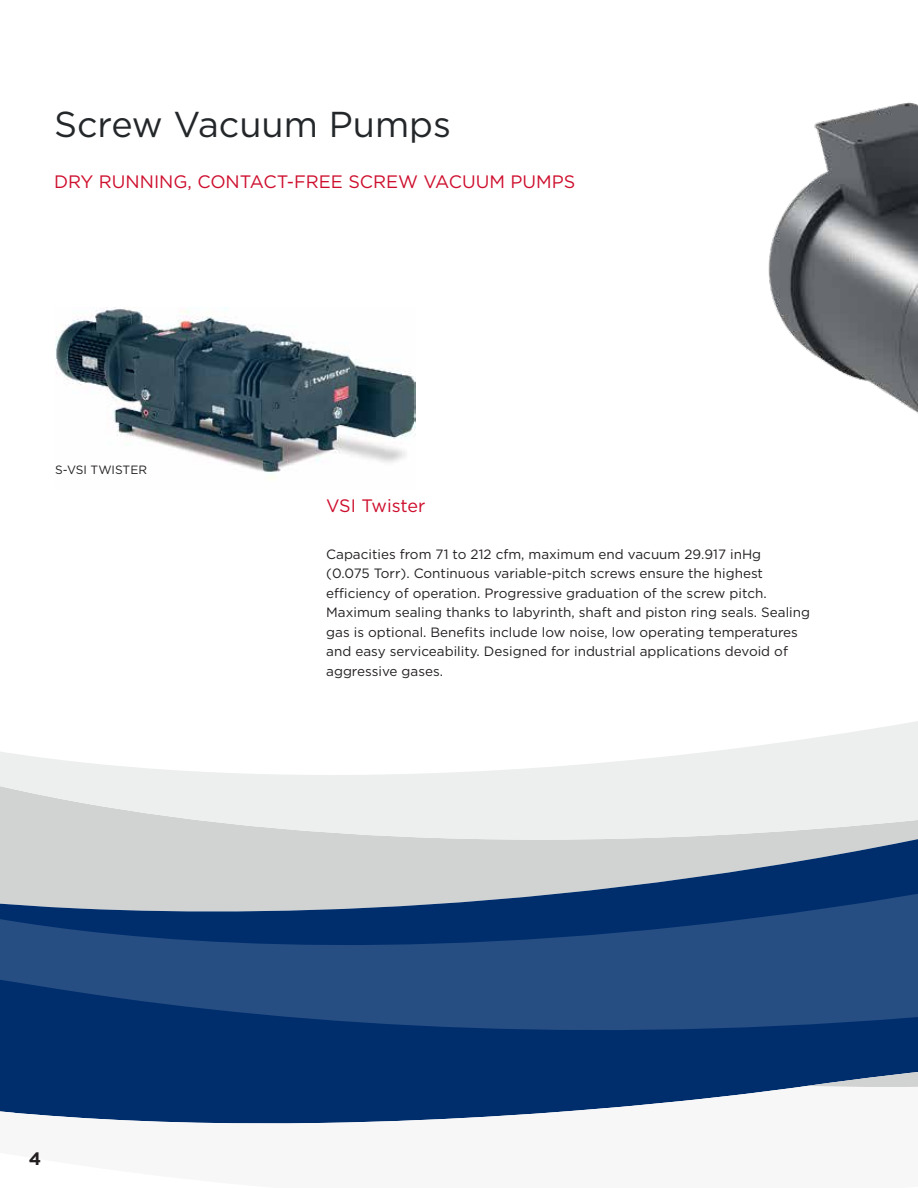
<style>
.page{position:relative;width:918px;height:1188px;background:#fff}
.page>*{position:absolute;margin:0;border:0;box-sizing:border-box;transform-origin:0 0}
.t1{font:36px "Gotham";color:#24272a}
.t2{font:18px "Gotham";color:#ce0e2d}
.t3{font:700 18px "Gotham";color:#231f20}
.t4{font:13.5px/19.5px "Gotham";color:#231f20}
.t5{font:12px "Gotham";color:#231f20}
</style>
<div class="page">
<svg style="left:0;top:752px;width:668px;height:334px;fill:#edeeee"></svg>
<svg style="left:0;top:813px;width:668px;height:256px;background:#577399"></svg>
<svg style="left:0;top:1086px;width:668px;height:38px;fill:#002e6d"></svg>
<img style="left:56px;top:308px;width:359px;height:172px">
<img style="left:668px;top:102px;width:250px;height:1001px">
<h1 class="t1" style="left:54px;top:101px;width:399px">Screw Vacuum Pumps</h1>
<h2 class="t2" style="left:54px;top:170px;width:523px">DRY RUNNING, CONTACT-FREE SCREW VACUUM PUMPS</h2>
<p class="t5" style="left:55px;top:462px;width:94px">S-VSI TWISTER</p>
<h2 class="t2" style="left:326px;top:494px;width:101px">VSI Twister</h2>
<p class="t4" style="left:326px;top:544px;width:485px">Capacities from 71 to 212 cfm, maximum end vacuum 29.917 inHg<br>(0.075 Torr). Continuous variable-pitch screws ensure the highest efficiency of operation. Progressive graduation of the screw pitch.<br>Maximum sealing thanks to labyrinth, shaft and piston ring seals. Sealing gas is optional. Benefits include low noise, low operating temperatures and easy serviceability. Designed for industrial applications devoid of aggressive gases.</p>
<h2 class="t3" style="left:29px;top:1147px;width:14px">4</h2>
</div>
